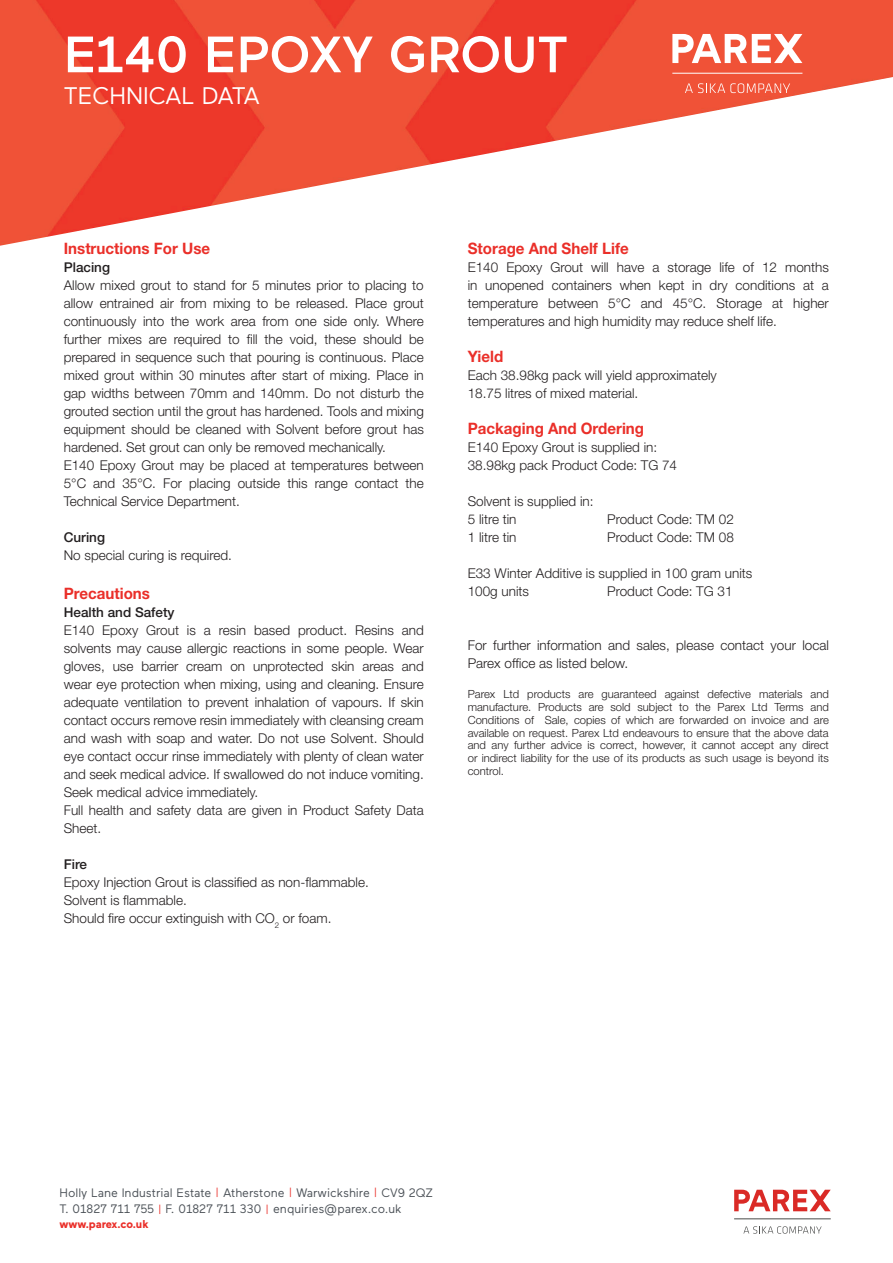
<style>
.page{position:relative;width:893px;height:1263px;background:#fff}
.page>*{position:absolute;margin:0;border:0;box-sizing:border-box;transform-origin:0 0}
.t1{font:500 51px "Maax";color:#fff}
.t2{font:24px "Maax";color:#fff}
.t3{font:700 15.75px "Helvetica Neue";color:#ea2f29;scale:.96 1}
.t4{font:300 13.5px/18px "Helvetica Neue";color:#231f20}
.t5{font:500 13.5px "Helvetica Neue";color:#231f20}
.t6{font:12.3px/16.2px "Maax";color:#4b5157}
.t7{font:700 11.4px "Maax";letter-spacing:-.005em;color:#ea2f29}
.t8{font:300 11.25px/12.8px "Helvetica Neue";color:#231f20;text-align:justify}
.s1{font-size:10.5px;color:#ea2f29}
</style>
<div class="page">
<img style="left:0;top:0;width:893px;height:246px">
<svg style="left:685px;top:83px;width:105px;height:10px"></svg>
<hr style="left:672px;top:73px;width:130px;height:1px;background:#fff">
<svg style="left:672px;top:34px;width:130px;height:29px"></svg>
<svg style="left:743px;top:1226px;width:79px;height:7px"></svg>
<hr style="left:734px;top:1218px;width:97px;height:1px;background:#494a49">
<svg style="left:734px;top:1190px;width:97px;height:21px"></svg>
<h1 class="t1" style="left:64px;top:22px;width:506px">E140 EPOXY GROUT</h1>
<h2 class="t2" style="left:64px;top:80px;width:198px">TECHNICAL DATA</h2>
<p class="t3" style="left:64px;top:238px;width:154px">Instructions For Use</p>
<p class="t5" style="left:64px;top:259px;width:48px">Placing</p>
<p class="t4" style="left:64px;top:276px;width:362px">Allow mixed grout to stand for 5 minutes prior to placing to allow entrained air from mixing to be released. Place grout continuously into the work area from one side only. Where further mixes are required to fill the void, these should be prepared in sequence such that pouring is continuous. Place mixed grout within 30 minutes after start of mixing. Place in gap widths between 70mm and 140mm. Do not disturb the grouted section until the grout has hardened. Tools and mixing equipment should be cleaned with Solvent before grout has hardened. Set grout can only be removed mechanically.<br>E140 Epoxy Grout may be placed at temperatures between 5°C and 35°C. For placing outside this range contact the Technical Service Department.</p>
<p class="t5" style="left:64px;top:529px;width:43px">Curing</p>
<p class="t4" style="left:64px;top:545px;width:170px">No special curing is required.</p>
<p class="t3" style="left:64px;top:584px;width:91px">Precautions</p>
<p class="t5" style="left:64px;top:604px;width:112px">Health and Safety</p>
<p class="t4" style="left:64px;top:621px;width:362px">E140 Epoxy Grout is a resin based product. Resins and solvents may cause allergic reactions in some people. Wear gloves, use barrier cream on unprotected skin areas and wear eye protection when mixing, using and cleaning. Ensure adequate ventilation to prevent inhalation of vapours. If skin contact occurs remove resin immediately with cleansing cream and wash with soap and water. Do not use Solvent. Should eye contact occur rinse immediately with plenty of clean water and seek medical advice. If swallowed do not induce vomiting.<br>Seek medical advice immediately.<br>Full health and safety data are given in Product Safety Data Sheet.</p>
<p class="t5" style="left:64px;top:856px;width:25px">Fire</p>
<p class="t4" style="left:64px;top:873px;width:307px">Epoxy Injection Grout is classified as non-flammable.<br>Solvent is flammable.<br>Should fire occur extinguish with CO<sub>2</sub> or foam.</p>
<p class="t3" style="left:468px;top:238px;width:169px">Storage And Shelf Life</p>
<p class="t4" style="left:468px;top:258px;width:363px;text-align:justify">E140 Epoxy Grout will have a storage life of 12 months in unopened containers when kept in dry conditions at a temperature between 5°C and 45°C. Storage at higher temperatures and high humidity may reduce shelf life.</p>
<p class="t3" style="left:468px;top:346px;width:39px">Yield</p>
<p class="t4" style="left:468px;top:366px;width:251px">Each 38.98kg pack will yield approximately<br>18.75 litres of mixed material.</p>
<p class="t3" style="left:468px;top:418px;width:185px">Packaging And Ordering</p>
<p class="t4" style="left:468px;top:438px;width:211px">E140 Epoxy Grout is supplied in:<br>38.98kg pack Product Code: TG 74</p>
<p class="t4" style="left:468px;top:492px;width:127px">Solvent is supplied in:<br>5 litre tin</p>
<p class="t4" style="left:607px;top:510px;width:128px">Product Code: TM 02</p>
<p class="t4" style="left:468px;top:528px;width:50px">1 litre tin</p>
<p class="t4" style="left:607px;top:528px;width:128px">Product Code: TM 08</p>
<p class="t4" style="left:468px;top:564px;width:286px">E33 Winter Additive is supplied in 100 gram units<br>100g units</p>
<p class="t4" style="left:607px;top:582px;width:127px">Product Code: TG 31</p>
<p class="t4" style="left:468px;top:636px;width:363px">For further information and sales, please contact your local<br>Parex office as listed below.</p>
<p class="t8" style="left:468px;top:688px;width:363px">Parex Ltd products are guaranteed against defective materials and manufacture. Products are sold subject to the Parex Ltd Terms and Conditions of Sale, copies of which are forwarded on invoice and are available on request. Parex Ltd endeavours to ensure that the above data and any further advice is correct, however, it cannot accept any direct or indirect liability for the use of its products as such usage is beyond its control.</p>
<p class="t6" style="left:60px;top:1184px;width:375px">Holly Lane Industrial Estate <span class="s1">|</span> Atherstone <span class="s1">|</span> Warwickshire <span class="s1">|</span> CV9 2QZ<br>T. 01827 711 755 <span class="s1">|</span> F. 01827 711 330 <span class="s1">|</span> enquiries@parex.co.uk</p>
<p class="t7" style="left:60px;top:1216px;width:91px">www.parex.co.uk</p>
</div>
